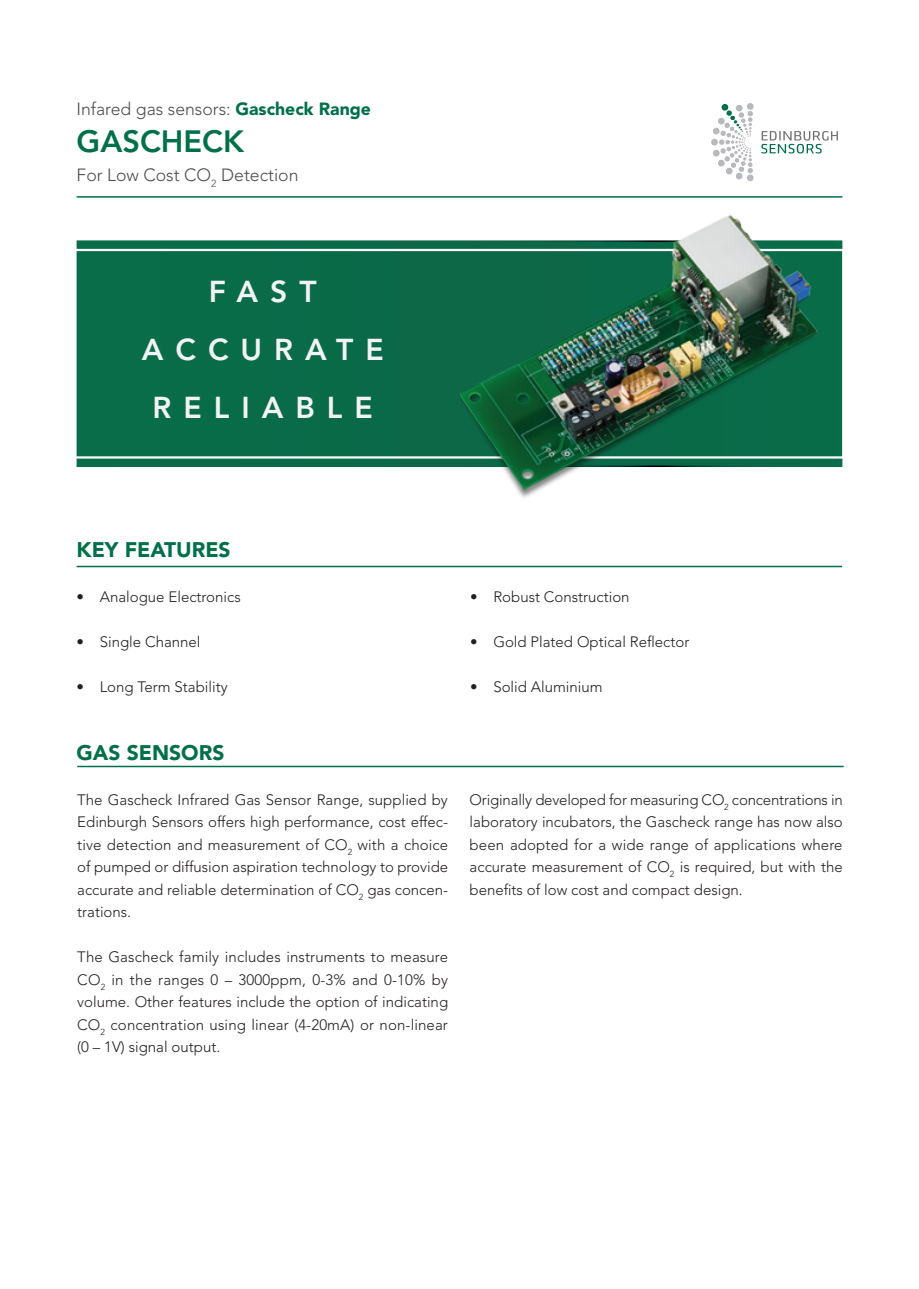
<style>
.page{position:relative;width:919px;height:1289px;background:#fff}
.page>*{position:absolute;margin:0;border:0;box-sizing:border-box;transform-origin:0 0}
.t1{font:800 30.6px "Avenir LT Std";color:#007049}
.Body_text{font:800 30px/57.8px "Avenir LT Std";letter-spacing:.4em;color:#f2f3f4;text-align:center}
.Body_text-2{font:900 21px "Avenir LT Std";color:#007049}
.t2{font:300 17.55px "Avenir LT Std";color:#4b4c4d}
.Body_Text{font:300 15px/22.5px "Avenir LT Std";color:#231f20;text-align:justify}
.s1{font-weight:900;color:#007049}
</style>
<div class="page">
<hr style="left:77px;top:565px;width:764px;height:2px;background:#007049">
<hr style="left:77px;top:765px;width:766px;height:2px;background:#007049">
<hr style="left:77px;top:196px;width:765px;height:2px;background:#007049">
<div style="left:746px;top:103px;width:7px;height:7px;background:#b8b9bc;border-radius:50%"></div>
<svg style="left:711px;top:103px;width:41px;height:77px"></svg>
<svg style="left:761px;top:131px;width:76px;height:22px"></svg>
<div style="left:77px;top:241px;width:764px;height:225px;background:#096b49"></div>
<div style="left:34px;top:249px;width:810px;height:209px;border:2px solid #fff"></div>
<img style="left:438px;top:196px;width:397px;height:302px">
<p class="t2" style="left:77px;top:99px;width:296px">Infared gas sensors: <span class="s1">Gascheck Range</span></p>
<p class="t1" style="left:77px;top:123px;width:169px">GASCHECK</p>
<p class="t2" style="left:77px;top:164px;width:223px">For Low Cost CO<sub>2</sub> Detection</p>
<p class="Body_text" style="left:142px;top:263px;width:243px">FAST<br>ACCURATE<br>RELIABLE</p>
<p class="Body_text-2" style="left:77px;top:537px;width:156px">KEY FEATURES</p>
<p class="Body_Text" style="left:77px;top:585px;width:166px">• Analogue Electronics</p>
<p class="Body_Text" style="left:77px;top:630px;width:125px">• Single Channel</p>
<p class="Body_Text" style="left:77px;top:675px;width:153px">• Long Term Stability</p>
<p class="Body_text-2" style="left:77px;top:739px;width:149px">GAS SENSORS</p>
<p class="Body_Text" style="left:77px;top:788px;width:372px">The Gascheck Infrared Gas Sensor Range, supplied by Edinburgh Sensors offers high performance, cost effec&shy;tive detection and measurement of CO<sub>2</sub> with a choice of pumped or diffusion aspiration technology to provide accurate and reliable determination of CO<sub>2</sub> gas concen&shy;trations.</p>
<p class="Body_Text" style="left:77px;top:945px;width:372px">The Gascheck family includes instruments to measure CO<sub>2</sub> in the ranges 0 – 3000ppm, 0-3% and 0-10% by volume. Other features include the option of indicating CO<sub>2</sub> concentration using linear (4-20mA) or non-linear (0 – 1V) signal output.</p>
<p class="Body_Text" style="left:470px;top:585px;width:161px">• Robust Construction</p>
<p class="Body_Text" style="left:470px;top:630px;width:221px">• Gold Plated Optical Reflector</p>
<p class="Body_Text" style="left:470px;top:675px;width:134px">• Solid Aluminium</p>
<p class="Body_Text" style="left:469px;top:788px;width:375px">Originally developed for measuring CO<sub>2</sub> concentrations in laboratory incubators, the Gascheck range has now also been adopted for a wide range of applications where accurate measurement of CO<sub>2</sub> is required, but with the benefits of low cost and compact design.</p>
</div>
